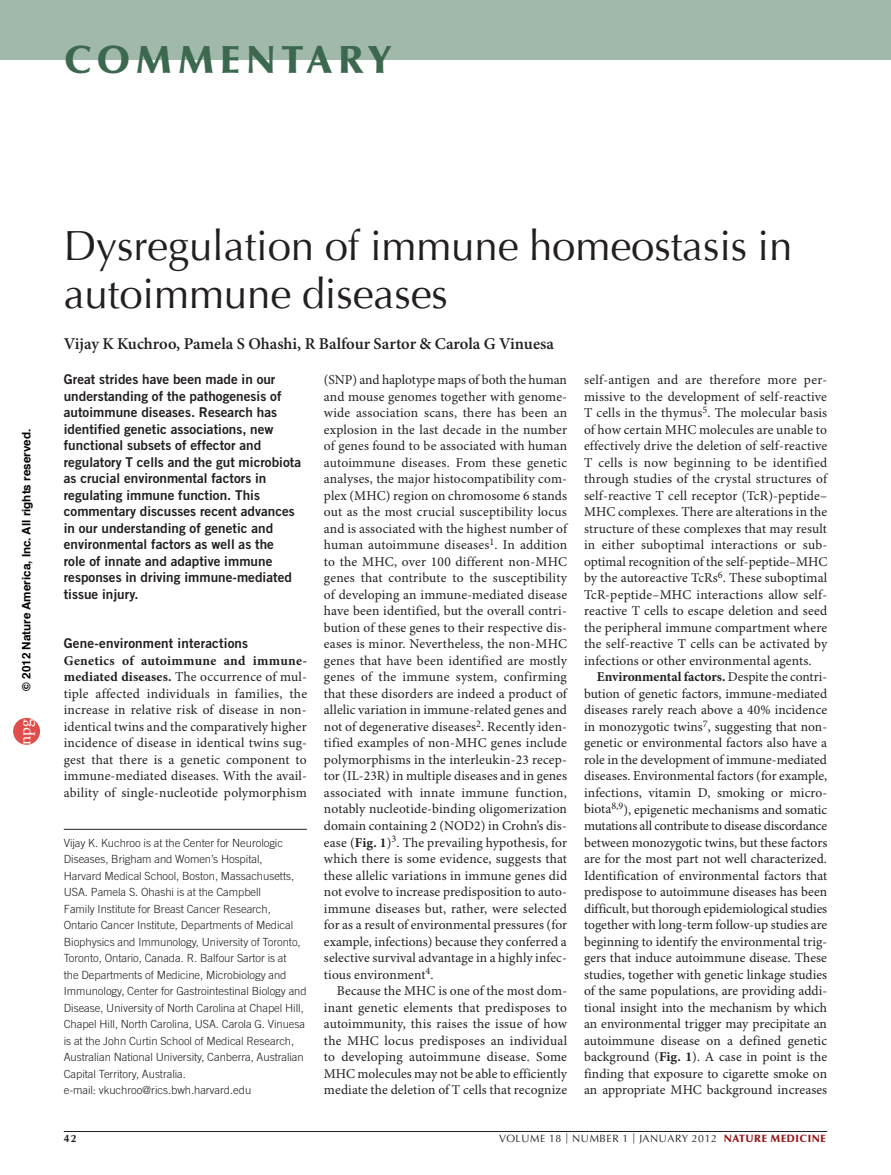
<style>
.page{position:relative;width:891px;height:1175px;background:#fff}
.page>*{position:absolute;margin:0;border:0;box-sizing:border-box;transform-origin:0 0}
.t1{font:42px/48px "Optima";letter-spacing:-.005em;color:#231f20}
.t2{font:900 39px "Optima LT Std";letter-spacing:.145em;color:#3b684f}
.t3{font:17.4px "Adobe Garamond Pro";color:#fff}
.t4{font:600 16.5px "Minion Pro";color:#231f20}
.t5{font:13.5px/16.5px "Minion Pro";letter-spacing:.01em;color:#231f20;text-align:justify}
.t6{font:13.5px/16.5px "Trade Gothic LT Std Bd 2";color:#231f20}
.t7{font:700 11.7px "Helvetica";color:#000}
.t8{font:300 11.25px/16.5px "Trade Gothic LT Std";letter-spacing:-.005em;color:#231f20}
.t9{font:10.5px "Optima LT Std";letter-spacing:.05em;color:#231f20}
.t10{font:900 10.5px "Optima LT Std";letter-spacing:.05em;color:#961619}
.t11{font:700 10.5px "Optima LT Std";color:#231f20}
.s1{font-weight:700}
.s2{font-weight:900;color:#961619}
</style>
<div class="page">
<div style="left:0;top:0;width:891px;height:60px;background:#a1b9ab"></div>
<hr style="left:64px;top:1131px;width:763px;height:1px;background:#231f20">
<hr style="left:64px;top:829px;width:243px;height:1px;background:#231f20">
<div style="left:13px;top:718px;width:27px;height:26px;background:#df4e4a;border-radius:50%"></div>
<h2 class="t2" style="left:64px;top:37px;width:330px">COMMENTARY</h2>
<p class="t7" style="left:22px;top:690px;width:263px;rotate:-90deg">© 2012 Nature America, Inc. All rights reserved.</p>
<p class="t3" style="left:14px;top:744px;width:28px;rotate:-90deg">npg</p>
<h1 class="t1" style="left:64px;top:222px;width:730px">Dysregulation of immune homeostasis in autoimmune diseases</h1>
<p class="t4" style="left:64px;top:333px;width:492px">Vijay K Kuchroo, Pamela S Ohashi, R Balfour Sartor &amp; Carola G Vinuesa</p>
<p class="t5" style="left:324px;top:372px;width:245px">(SNP) and haplotype maps of both the human and mouse genomes together with genome&shy;wide association scans, there has been an explosion in the last decade in the number of genes found to be associated with human autoimmune diseases. From these genetic analyses, the major histocompatibility com&shy;plex (MHC) region on chromosome 6 stands out as the most crucial susceptibility locus and is associated with the highest number of human autoimmune diseases<sup>1</sup>. In addition to the MHC, over 100 different non-MHC genes that contribute to the susceptibility of developing an immune-mediated disease have been identified, but the overall contri&shy;bution of these genes to their respective dis&shy;eases is minor. Nevertheless, the non-MHC genes that have been identified are mostly genes of the immune system, confirming that these disorders are indeed a product of allelic variation in immune-related genes and not of degenerative diseases<sup>2</sup>. Recently iden&shy;tified examples of non-MHC genes include polymorphisms in the interleukin-23 recep&shy;tor (IL-23R) in multiple diseases and in genes associated with innate immune function, notably nucleotide-binding oligomerization domain containing 2 (NOD2) in Crohn’s dis&shy;ease (<span class="s1">Fig. 1</span>)<sup>3</sup>. The prevailing hypothesis, for which there is some evidence, suggests that these allelic variations in immune genes did not evolve to increase predisposition to auto&shy;immune diseases but, rather, were selected for as a result of environmental pressures (for example, infections) because they conferred a selective survival advantage in a highly infec&shy;tious environment<sup>4</sup>.</p>
<p class="t5" style="left:324px;top:983px;width:245px;text-indent:13px">Because the MHC is one of the most dom&shy;inant genetic elements that predisposes to autoimmunity, this raises the issue of how the MHC locus predisposes an individual to developing autoimmune disease. Some MHC molecules may not be able to efficiently mediate the deletion of T cells that recognize</p>
<p class="t6" style="left:64px;top:371px;width:239px">Great strides have been made in our understanding of the pathogenesis of autoimmune diseases. Research has identified genetic associations, new functional subsets of effector and regulatory T cells and the gut microbiota as crucial environmental factors in regulating immune function. This commentary discusses recent advances in our understanding of genetic and environmental factors as well as the<br>role of innate and adaptive immune responses in driving immune-mediated tissue injury.</p>
<p class="t6" style="left:64px;top:635px;width:186px">Gene-environment interactions</p>
<p class="t5" style="left:64px;top:653px;width:245px"><span class="s1">Genetics of autoimmune and immune&shy;mediated diseases.</span> The occurrence of mul&shy;tiple affected individuals in families, the increase in relative risk of disease in non&shy;identical twins and the comparatively higher incidence of disease in identical twins sug&shy;gest that there is a genetic component to immune-mediated diseases. With the avail&shy;ability of single-nucleotide polymorphism</p>
<p class="t5" style="left:584px;top:372px;width:245px">self-antigen and are therefore more per&shy;missive to the development of self-reactive T cells in the thymus<sup>5</sup>. The molecular basis of how certain MHC molecules are unable to effectively drive the deletion of self-reactive T cells is now beginning to be identified through studies of the crystal structures of self-reactive T cell receptor (TcR)-peptide– MHC complexes. There are alterations in the structure of these complexes that may result in either suboptimal interactions or sub&shy;optimal recognition of the self-peptide–MHC by the autoreactive TcRs<sup>6</sup>. These suboptimal TcR-peptide–MHC interactions allow self&shy;reactive T cells to escape deletion and seed the peripheral immune compartment where the self-reactive T cells can be activated by infections or other environmental agents.</p>
<p class="t5" style="left:584px;top:669px;width:245px;text-indent:13px"><span class="s1">Environmental factors.</span> Despite the contri&shy;bution of genetic factors, immune-mediated diseases rarely reach above a 40% incidence in monozygotic twins<sup>7</sup>, suggesting that non&shy;genetic or environmental factors also have a role in the development of immune-mediated diseases. Environmental factors (for example, infections, vitamin D, smoking or micro&shy;biota<sup>8,9</sup>), epigenetic mechanisms and somatic mutations all contribute to disease discordance between monozygotic twins, but these factors are for the most part not well characterized.<br>Identification of environmental factors that predispose to autoimmune diseases has been difficult, but thorough epidemiological studies together with long-term follow-up studies are beginning to identify the environmental trig&shy;gers that induce autoimmune disease. These studies, together with genetic linkage studies of the same populations, are providing addi&shy;tional insight into the mechanism by which an environmental trigger may precipitate an autoimmune disease on a defined genetic background (<span class="s1">Fig. 1</span>). A case in point is the finding that exposure to cigarette smoke on an appropriate MHC background increases</p>
<p class="t8" style="left:64px;top:834px;width:244px">Vijay K. Kuchroo is at the Center for Neurologic Diseases, Brigham and Women’s Hospital,<br>Harvard Medical School, Boston, Massachusetts, USA. Pamela S. Ohashi is at the Campbell<br>Family Institute for Breast Cancer Research, Ontario Cancer Institute, Departments of Medical Biophysics and Immunology, University of Toronto, Toronto, Ontario, Canada. R. Balfour Sartor is at<br>the Departments of Medicine, Microbiology and Immunology, Center for Gastrointestinal Biology and Disease, University of North Carolina at Chapel Hill, Chapel Hill, North Carolina, USA. Carola G. Vinuesa is at the John Curtin School of Medical Research, Australian National University, Canberra, Australian Capital Territory, Australia.<br>e-mail: vkuchroo@rics.bwh.harvard.edu</p>
<p class="t11" style="left:64px;top:1132px;width:14px">42</p>
<p class="t9" style="left:499px;top:1132px;width:233px">VOLUME 18 | NUMBER 1 | JANUARY 2012 <span class="s2">NAT</span></p>
<p class="t10" style="left:746px;top:1132px;width:74px">URE MEDICINE</p>
</div>
